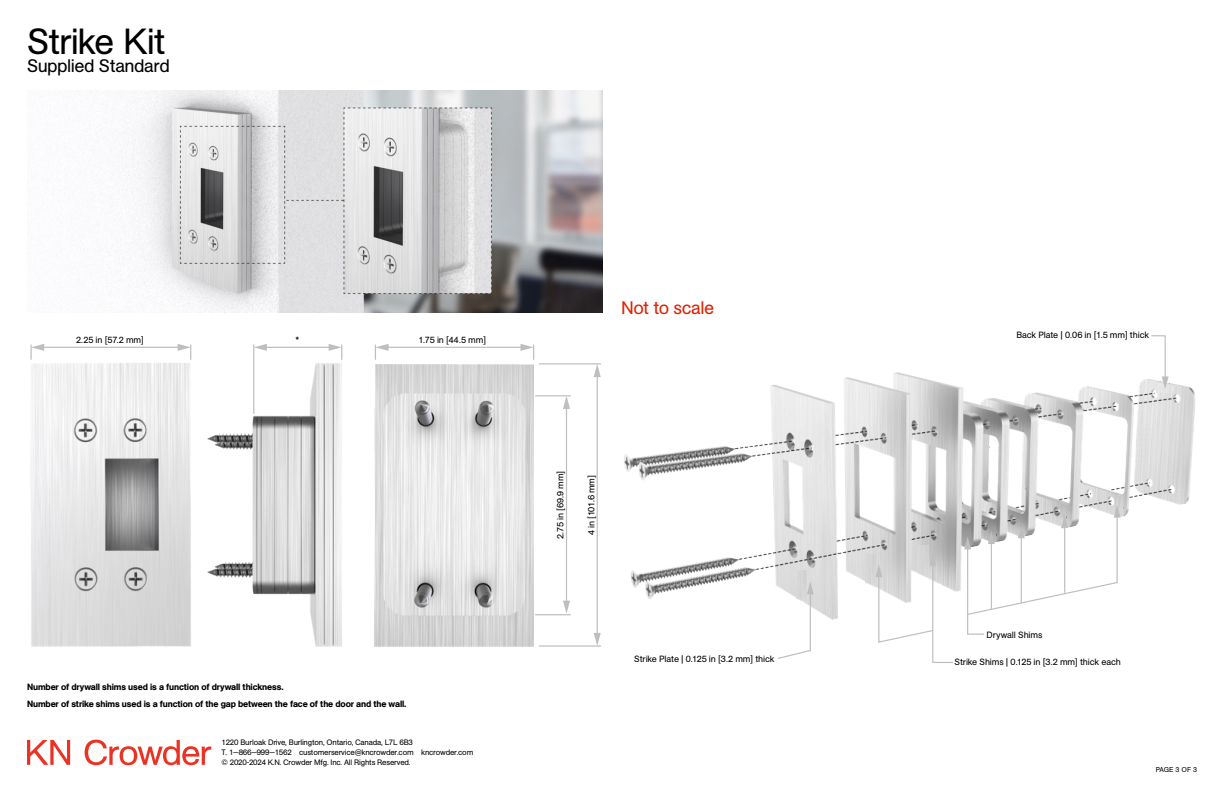
<style>
.page{position:relative;width:1224px;height:792px;background:#fff}
.page>*{position:absolute;margin:0;border:0;box-sizing:border-box;transform-origin:0 0}
.t1{font:36px "AG Book Std";letter-spacing:-.035em;color:#000}
.t2{font:18px "AG Book Std";letter-spacing:-.03em;color:#000}
.t3{font:18px "AG Book Std";letter-spacing:-.03em;color:#e12100}
.t4{font:9px "AG Book Std";letter-spacing:-.015em;color:#000}
.t5{font:500 9px/17px "AG Book Std";letter-spacing:-.015em;color:#000}
.t6{font:7.8px/10.1px "AG Book Std";letter-spacing:-.025em;color:#000}
.t7{font:7px "AG Book Std";letter-spacing:-.005em;color:#000}
</style>
<div class="page">
<svg style="left:27px;top:740px;width:43px;height:25px"></svg>
<svg style="left:85px;top:740px;width:126px;height:25px"></svg>
<img style="left:41px;top:90px;width:562px;height:223px">
<img style="left:30px;top:362px;width:504px;height:285px">
<div style="left:374px;top:332px;width:161px;height:32px;background:#fff"></div>
<hr style="left:42px;top:347px;width:138px;height:1px;background:#bcbec0">
<svg style="left:30px;top:344px;width:14px;height:16px"></svg>
<svg style="left:178px;top:344px;width:13px;height:16px"></svg>
<hr style="left:253px;top:345px;width:1px;height:69px;background:#bcbec0">
<hr style="left:265px;top:347px;width:66px;height:1px;background:#bcbec0">
<svg style="left:254px;top:344px;width:13px;height:7px"></svg>
<svg style="left:329px;top:344px;width:13px;height:16px"></svg>
<hr style="left:386px;top:347px;width:137px;height:1px;background:#bcbec0">
<svg style="left:375px;top:344px;width:14px;height:16px"></svg>
<svg style="left:518px;top:344px;width:16px;height:21px"></svg>
<hr style="left:535px;top:395px;width:36px;height:1px;background:#bcbec0">
<hr style="left:535px;top:614px;width:36px;height:1px;background:#bcbec0">
<hr style="left:539px;top:363px;width:62px;height:1px;background:#bcbec0">
<hr style="left:539px;top:645px;width:62px;height:2px;background:#bcbec0">
<hr style="left:566px;top:407px;width:1px;height:196px;background:#bcbec0">
<svg style="left:563px;top:396px;width:7px;height:13px"></svg>
<svg style="left:563px;top:601px;width:7px;height:13px"></svg>
<hr style="left:597px;top:375px;width:1px;height:260px;background:#bcbec0">
<svg style="left:594px;top:364px;width:7px;height:13px"></svg>
<svg style="left:594px;top:633px;width:7px;height:13px"></svg>
<img style="left:624px;top:372px;width:572px;height:248px">
<img style="left:1117px;top:497px;width:5px;height:6px">
<img style="left:866px;top:554px;width:1px;height:43px">
<img style="left:919px;top:546px;width:9px;height:7px">
<img style="left:796px;top:570px;width:10px;height:11px">
<img style="left:1157px;top:381px;width:16px;height:11px">
<svg style="left:777px;top:581px;width:37px;height:78px"></svg>
<svg style="left:1150px;top:335px;width:19px;height:54px"></svg>
<svg style="left:867px;top:553px;width:87px;height:110px"></svg>
<svg style="left:964px;top:503px;width:228px;height:132px"></svg>
<h1 class="t1" style="left:27px;top:21px;width:140px">Strike Kit</h1>
<h2 class="t2" style="left:27px;top:55px;width:144px">Supplied Standard</h2>
<p class="t4" style="left:76px;top:335px;width:69px">2.25 in [57.2 mm]</p>
<p class="t4" style="left:295px;top:335px;width:5px">*</p>
<p class="t4" style="left:419px;top:335px;width:69px">1.75 in [44.5 mm]</p>
<p class="t5" style="left:27px;top:678px;width:381px">Number of drywall shims used is a function of drywall thickness.<br>Number of strike shims used is a function of the gap between the face of the door and the wall.</p>
<p class="t6" style="left:222px;top:737px;width:253px">1220 Burloak Drive, Burlington, Ontario, Canada, L7L 6B3<br>T. 1—866—999—1562 customerservice@kncrowder.com kncrowder.com © 2020-2024 K.N. Crowder Mfg. Inc. All Rights Reserved.</p>
<h2 class="t3" style="left:621px;top:297px;width:95px">Not to scale</h2>
<p class="t4" style="left:555px;top:539px;width:70px;rotate:-90deg">2.75 in [69.9 mm]</p>
<p class="t4" style="left:586px;top:535px;width:61px;rotate:-90deg">4 in [101.6 mm]</p>
<p class="t4" style="left:634px;top:654px;width:142px">Strike Plate | 0.125 in [3.2 mm] thick</p>
<p class="t4" style="left:1016px;top:330px;width:134px">Back Plate | 0.06 in [1.5 mm] thick</p>
<p class="t4" style="left:987px;top:630px;width:57px">Drywall Shims</p>
<p class="t4" style="left:954px;top:657px;width:168px">Strike Shims | 0.125 in [3.2 mm] thick each</p>
<p class="t7" style="left:1156px;top:766px;width:43px">PAGE 3 OF 3</p>
</div>
